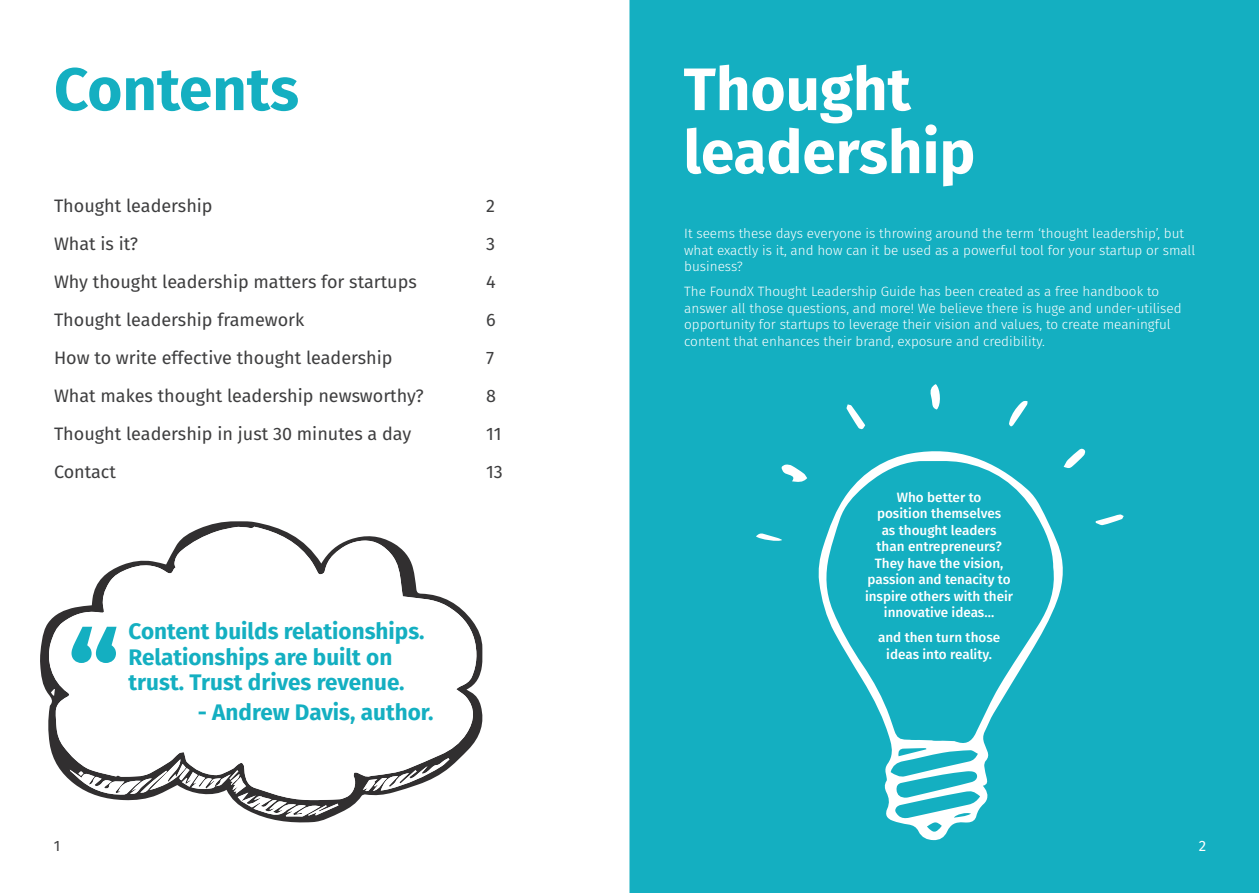
<style>
.page{position:relative;width:1259px;height:893px;background:#fff}
.page>*{position:absolute;margin:0;border:0;box-sizing:border-box;transform-origin:0 0}
.t1{font:700 60px/63px "Fira Sans";color:#fff}
.t2{font:700 60px "Fira Sans";color:#14afc1}
.t3{font:700 22.5px/25.5px "Fira Sans";color:#14afc1}
.t4{font:18px "Fira Sans";color:#3e3e3f}
.t5{font:15px "Fira Sans";color:#3e3e3f}
.t6{font:15px "Fira Sans";color:#fff}
.t7{font:300 13.5px/16.5px "Fira Sans";color:#fff}
.t8{font:500 13.5px/16.5px "Fira Sans";color:#fff;text-align:center}
</style>
<div class="page">
<svg style="left:40px;top:521px;width:443px;height:302px"></svg>
<svg style="left:45px;top:527px;width:433px;height:273px"></svg>
<svg style="left:363px;top:758px;width:86px;height:33px"></svg>
<svg style="left:70px;top:759px;width:268px;height:58px"></svg>
<div style="left:629px;top:0;width:630px;height:893px;background:#14afc1"></div>
<svg style="left:71px;top:627px;width:46px;height:36px"></svg>
<svg style="left:817px;top:445px;width:248px;height:395px;fill:#14afc1"></svg>
<svg style="left:781px;top:464px;width:26px;height:19px"></svg>
<svg style="left:1063px;top:448px;width:22px;height:21px"></svg>
<svg style="left:1009px;top:401px;width:18px;height:26px"></svg>
<svg style="left:846px;top:404px;width:19px;height:25px"></svg>
<svg style="left:929px;top:384px;width:12px;height:25px"></svg>
<svg style="left:1095px;top:514px;width:28px;height:11px"></svg>
<svg style="left:756px;top:533px;width:26px;height:9px"></svg>
<div style="left:886px;top:550px;width:115px;height:191px;background:#14afc1"></div>
<p class="t2" style="left:54px;top:39px;width:246px">Contents</p>
<p class="t1" style="left:683px;top:53px;width:293px">Thought leadership</p>
<p class="t4" style="left:54px;top:192px;width:160px">Thought leadership</p>
<p class="t4" style="left:486px;top:192px;width:10px">2</p>
<p class="t4" style="left:54px;top:230px;width:86px">What is it?</p>
<p class="t4" style="left:486px;top:230px;width:10px">3</p>
<p class="t4" style="left:54px;top:268px;width:364px">Why thought leadership matters for startups</p>
<p class="t4" style="left:486px;top:268px;width:11px">4</p>
<p class="t4" style="left:54px;top:306px;width:252px">Thought leadership framework</p>
<p class="t4" style="left:486px;top:306px;width:11px">6</p>
<p class="t4" style="left:54px;top:344px;width:340px">How to write effective thought leadership</p>
<p class="t4" style="left:486px;top:344px;width:9px">7</p>
<p class="t4" style="left:54px;top:382px;width:371px">What makes thought leadership newsworthy?</p>
<p class="t4" style="left:486px;top:382px;width:11px">8</p>
<p class="t4" style="left:54px;top:420px;width:359px">Thought leadership in just 30 minutes a day</p>
<p class="t4" style="left:486px;top:420px;width:17px">11</p>
<p class="t4" style="left:54px;top:458px;width:64px">Contact</p>
<p class="t4" style="left:486px;top:458px;width:18px">13</p>
<p class="t7" style="left:684px;top:225px;width:512px">It seems these days everyone is throwing around the term ‘thought leadership’, but what exactly is it, and how can it be used as a powerful tool for your startup or small business?</p>
<p class="t7" style="left:684px;top:283px;width:499px">The FoundX Thought Leadership Guide has been created as a free handbook to answer all those questions, and more! We believe there is huge and under-utilised opportunity for startups to leverage their vision and values, to create meaningful content that enhances their brand, exposure and credibility.</p>
<p class="t3" style="left:129px;top:617px;width:297px">Content builds relationships.<br>Relationships are built on trust. Trust drives revenue.</p>
<p class="t3" style="left:198px;top:698px;width:237px">- Andrew Davis, author.</p>
<p class="t8" style="left:865px;top:488px;width:150px">Who better to<br>position themselves<br>as thought leaders<br>than entrepreneurs?<br>They have the vision, passion and tenacity to inspire others with their innovative ideas…</p>
<p class="t8" style="left:878px;top:629px;width:124px">and then turn those ideas into reality.</p>
<p class="t5" style="left:54px;top:834px;width:8px">1</p>
<p class="t6" style="left:1198px;top:834px;width:9px">2</p>
</div>
